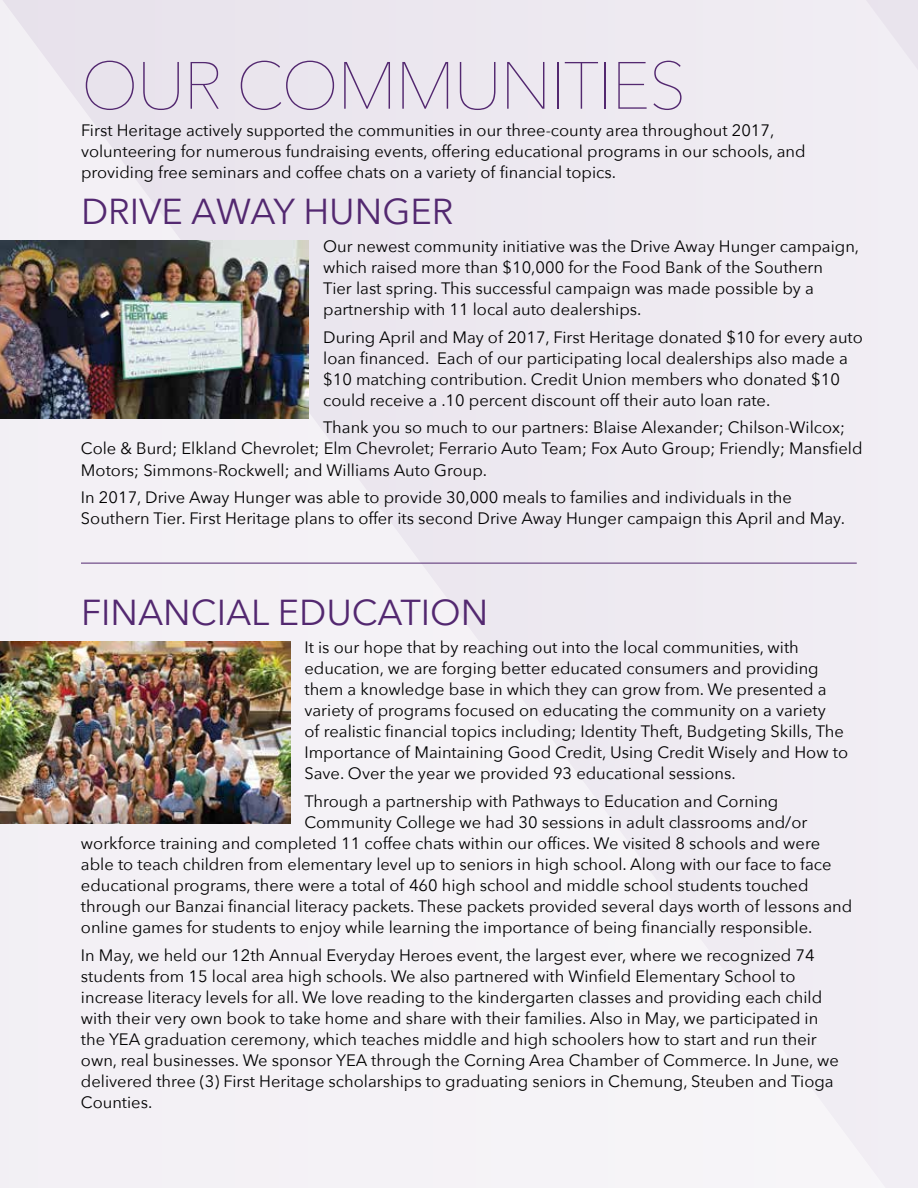
<style>
.page{position:relative;width:918px;height:1188px;background:#fff}
.page>*{position:absolute;margin:0;border:0;box-sizing:border-box;transform-origin:0 0}
.t1{font:200 66px "Avenir Next";letter-spacing:-.025em;color:#532870}
.t2{font:36px "Avenir Next";color:#532870}
.t3{font:16.5px/21px "Avenir Next";color:#000}
</style>
<div class="page">
<div style="left:896px;top:0;width:22px;height:1188px;background:#f1eef4"></div>
<div style="left:0;top:0;width:896px;height:1188px;background:#f0edf3"></div>
<hr style="left:81px;top:563px;width:776px;height:1px;background:#532870">
<img style="left:0;top:241px;width:309px;height:177px">
<img style="left:0;top:641px;width:291px;height:182px">
<h1 class="t1" style="left:81px;top:30px;width:607px">OUR COMMUNITIES</h1>
<p class="t3" style="left:81px;top:120px;width:695px">First Heritage actively supported the communities in our three-county area throughout 2017,</p>
<p class="t3" style="left:81px;top:141px;width:726px">volunteering for numerous fundraising events, offering educational programs in our schools, and</p>
<p class="t3" style="left:81px;top:162px;width:537px">providing free seminars and coffee chats on a variety of financial topics.</p>
<h1 class="t2" style="left:81px;top:181px;width:374px">DRIVE AWAY HUNGER</h1>
<p class="t3" style="left:323px;top:235px;width:538px">Our newest community initiative was the Drive Away Hunger campaign, which raised more than $10,000 for the Food Bank of the Southern<br>Tier last spring. This successful campaign was made possible by a partnership with 11 local auto dealerships.</p>
<p class="t3" style="left:323px;top:326px;width:541px">During April and May of 2017, First Heritage donated $10 for every auto</p>
<p class="t3" style="left:323px;top:347px;width:526px">loan financed. Each of our participating local dealerships also made a</p>
<p class="t3" style="left:323px;top:368px;width:518px">$10 matching contribution. Credit Union members who donated $10 could receive a .10 percent discount off their auto loan rate.</p>
<p class="t3" style="left:81px;top:417px;width:783px;text-indent:242px">Thank you so much to our partners: Blaise Alexander; Chilson-Wilcox;<br>Cole &amp; Burd; Elkland Chevrolet; Elm Chevrolet; Ferrario Auto Team; Fox Auto Group; Friendly; Mansfield<br>Motors; Simmons-Rockwell; and Williams Auto Group.</p>
<p class="t3" style="left:81px;top:486px;width:765px">In 2017, Drive Away Hunger was able to provide 30,000 meals to families and individuals in the<br>Southern Tier. First Heritage plans to offer its second Drive Away Hunger campaign this April and May.</p>
<h1 class="t2" style="left:81px;top:582px;width:409px">FINANCIAL EDUCATION</h1>
<p class="t3" style="left:304px;top:636px;width:524px">It is our hope that by reaching out into the local communities, with education, we are forging better educated consumers and providing them a knowledge base in which they can grow from. We presented a variety of programs focused on educating the community on a variety</p>
<p class="t3" style="left:304px;top:720px;width:545px">of realistic financial topics including; Identity Theft, Budgeting Skills, The<br>Importance of Maintaining Good Credit, Using Credit Wisely and How to</p>
<p class="t3" style="left:304px;top:759px;width:475px;line-height:27.8px">Save. Over the year we provided 93 educational sessions.<br>Through a partnership with Pathways to Education and Corning</p>
<p class="t3" style="left:304px;top:811px;width:504px">Community College we had 30 sessions in adult classrooms and/or</p>
<p class="t3" style="left:81px;top:832px;width:741px">workforce training and completed 11 coffee chats within our offices. We visited 8 schools and were</p>
<p class="t3" style="left:81px;top:853px;width:752px">able to teach children from elementary level up to seniors in high school. Along with our face to face educational programs, there were a total of 460 high school and middle school students touched</p>
<p class="t3" style="left:81px;top:895px;width:773px">through our Banzai financial literacy packets. These packets provided several days worth of lessons and online games for students to enjoy while learning the importance of being financially responsible.</p>
<p class="t3" style="left:81px;top:944px;width:735px">In May, we held our 12th Annual Everyday Heroes event, the largest ever, where we recognized 74</p>
<p class="t3" style="left:81px;top:965px;width:716px">students from 15 local area high schools. We also partnered with Winfield Elementary School to</p>
<p class="t3" style="left:81px;top:986px;width:759px">increase literacy levels for all. We love reading to the kindergarten classes and providing each child with their very own book to take home and share with their families. Also in May, we participated in the YEA graduation ceremony, which teaches middle and high schoolers how to start and run their own, real businesses. We sponsor YEA through the Corning Area Chamber of Commerce. In June, we delivered three (3) First Heritage scholarships to graduating seniors in Chemung, Steuben and Tioga Counties.</p>
</div>
